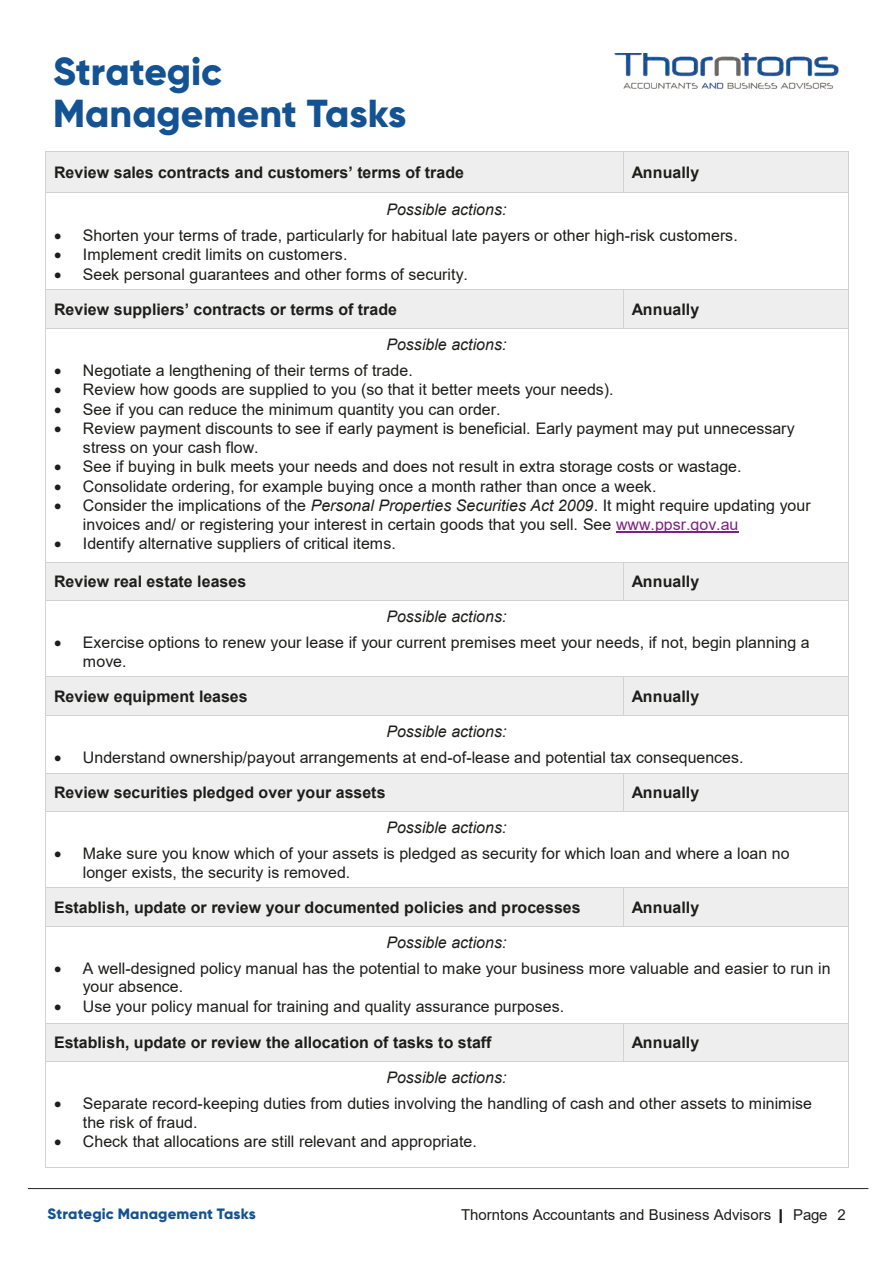
<style>
.page{position:relative;width:893px;height:1263px;background:#fff}
.page>*{position:absolute;margin:0;border:0;box-sizing:border-box;transform-origin:0 0}
.t1{font:800 39px/42px "Gilroy";color:#135293}
.t2{font:15.9px/18.3px "Arial";color:#1d1d1b}
.t3{font:700 15.9px "Arial";color:#1d1d1b}
.t4{font:italic 15.9px "Arial";color:#1d1d1b}
.t5{font:15px "Arial";color:#1d1d1b}
.t6{font:800 15px "Gilroy";letter-spacing:.01em;color:#135293}
.s1{font-style:italic}
.s2{color:#7b217f}
.s3{font-family:"Gilroy";font-weight:800}
</style>
<div class="page">
<hr style="left:28px;top:1188px;width:840px;height:1px;background:#1d1d1b">
<img style="left:614px;top:53px;width:225px;height:36px">
<div style="left:46px;top:152px;width:577px;height:40px;background:#eee"></div>
<div style="left:624px;top:152px;width:223px;height:40px;background:#eee"></div>
<hr style="left:46px;top:151px;width:577px;height:1px;background:#d2d2d1">
<hr style="left:624px;top:151px;width:224px;height:1px;background:#d2d2d1">
<hr style="left:45px;top:152px;width:1px;height:40px;background:#d2d2d1">
<hr style="left:623px;top:152px;width:1px;height:40px;background:#d2d2d1">
<hr style="left:848px;top:152px;width:1px;height:40px;background:#d2d2d1">
<hr style="left:46px;top:192px;width:577px;height:1px;background:#d2d2d1">
<hr style="left:624px;top:192px;width:224px;height:1px;background:#d2d2d1">
<hr style="left:45px;top:193px;width:1px;height:96px;background:#d2d2d1">
<hr style="left:848px;top:193px;width:1px;height:96px;background:#d2d2d1">
<div style="left:46px;top:290px;width:577px;height:38px;background:#eee"></div>
<div style="left:624px;top:290px;width:223px;height:38px;background:#eee"></div>
<hr style="left:46px;top:289px;width:577px;height:1px;background:#d2d2d1">
<hr style="left:624px;top:289px;width:224px;height:1px;background:#d2d2d1">
<hr style="left:45px;top:290px;width:1px;height:38px;background:#d2d2d1">
<hr style="left:623px;top:290px;width:1px;height:38px;background:#d2d2d1">
<hr style="left:848px;top:290px;width:1px;height:38px;background:#d2d2d1">
<hr style="left:616px;top:531px;width:123px;height:1px;background:#7b217f">
<hr style="left:46px;top:328px;width:577px;height:1px;background:#d2d2d1">
<hr style="left:624px;top:328px;width:224px;height:1px;background:#d2d2d1">
<hr style="left:45px;top:329px;width:1px;height:233px;background:#d2d2d1">
<hr style="left:848px;top:329px;width:1px;height:233px;background:#d2d2d1">
<div style="left:46px;top:562px;width:577px;height:38px;background:#eee"></div>
<div style="left:624px;top:562px;width:223px;height:38px;background:#eee"></div>
<hr style="left:46px;top:562px;width:577px;height:1px;background:#d2d2d1">
<hr style="left:624px;top:562px;width:224px;height:1px;background:#d2d2d1">
<hr style="left:45px;top:562px;width:1px;height:38px;background:#d2d2d1">
<hr style="left:623px;top:562px;width:1px;height:38px;background:#d2d2d1">
<hr style="left:848px;top:562px;width:1px;height:38px;background:#d2d2d1">
<hr style="left:46px;top:600px;width:577px;height:1px;background:#d2d2d1">
<hr style="left:624px;top:600px;width:224px;height:1px;background:#d2d2d1">
<hr style="left:45px;top:601px;width:1px;height:75px;background:#d2d2d1">
<hr style="left:848px;top:601px;width:1px;height:75px;background:#d2d2d1">
<div style="left:46px;top:677px;width:577px;height:38px;background:#eee"></div>
<div style="left:624px;top:677px;width:223px;height:38px;background:#eee"></div>
<hr style="left:46px;top:676px;width:577px;height:1px;background:#d2d2d1">
<hr style="left:624px;top:676px;width:224px;height:1px;background:#d2d2d1">
<hr style="left:45px;top:677px;width:1px;height:38px;background:#d2d2d1">
<hr style="left:623px;top:677px;width:1px;height:38px;background:#d2d2d1">
<hr style="left:848px;top:677px;width:1px;height:38px;background:#d2d2d1">
<hr style="left:46px;top:715px;width:577px;height:1px;background:#d2d2d1">
<hr style="left:624px;top:715px;width:224px;height:1px;background:#d2d2d1">
<hr style="left:45px;top:715px;width:1px;height:58px;background:#d2d2d1">
<hr style="left:848px;top:715px;width:1px;height:58px;background:#d2d2d1">
<div style="left:46px;top:773px;width:577px;height:38px;background:#eee"></div>
<div style="left:624px;top:773px;width:223px;height:38px;background:#eee"></div>
<hr style="left:46px;top:773px;width:577px;height:1px;background:#d2d2d1">
<hr style="left:624px;top:773px;width:224px;height:1px;background:#d2d2d1">
<hr style="left:45px;top:773px;width:1px;height:38px;background:#d2d2d1">
<hr style="left:623px;top:773px;width:1px;height:38px;background:#d2d2d1">
<hr style="left:848px;top:773px;width:1px;height:38px;background:#d2d2d1">
<hr style="left:46px;top:811px;width:577px;height:1px;background:#d2d2d1">
<hr style="left:624px;top:811px;width:224px;height:1px;background:#d2d2d1">
<hr style="left:45px;top:812px;width:1px;height:75px;background:#d2d2d1">
<hr style="left:848px;top:812px;width:1px;height:75px;background:#d2d2d1">
<div style="left:46px;top:888px;width:577px;height:38px;background:#eee"></div>
<div style="left:624px;top:888px;width:223px;height:38px;background:#eee"></div>
<hr style="left:46px;top:887px;width:577px;height:1px;background:#d2d2d1">
<hr style="left:624px;top:887px;width:224px;height:1px;background:#d2d2d1">
<hr style="left:45px;top:888px;width:1px;height:38px;background:#d2d2d1">
<hr style="left:623px;top:888px;width:1px;height:38px;background:#d2d2d1">
<hr style="left:848px;top:888px;width:1px;height:38px;background:#d2d2d1">
<hr style="left:46px;top:926px;width:577px;height:1px;background:#d2d2d1">
<hr style="left:624px;top:926px;width:224px;height:1px;background:#d2d2d1">
<hr style="left:45px;top:926px;width:1px;height:97px;background:#d2d2d1">
<hr style="left:848px;top:926px;width:1px;height:97px;background:#d2d2d1">
<div style="left:46px;top:1023px;width:577px;height:38px;background:#eee"></div>
<div style="left:624px;top:1023px;width:223px;height:38px;background:#eee"></div>
<hr style="left:46px;top:1023px;width:577px;height:1px;background:#d2d2d1">
<hr style="left:624px;top:1023px;width:224px;height:1px;background:#d2d2d1">
<hr style="left:45px;top:1023px;width:1px;height:38px;background:#d2d2d1">
<hr style="left:623px;top:1023px;width:1px;height:38px;background:#d2d2d1">
<hr style="left:848px;top:1023px;width:1px;height:38px;background:#d2d2d1">
<hr style="left:46px;top:1061px;width:577px;height:1px;background:#d2d2d1">
<hr style="left:624px;top:1061px;width:224px;height:1px;background:#d2d2d1">
<hr style="left:45px;top:1062px;width:1px;height:105px;background:#d2d2d1">
<hr style="left:46px;top:1167px;width:802px;height:1px;background:#d2d2d1">
<hr style="left:848px;top:1062px;width:1px;height:105px;background:#d2d2d1">
<h1 class="t1" style="left:53px;top:50px;width:355px">Strategic<br>Management Tasks</h1>
<p class="t3" style="left:54px;top:161px;width:411px">Review sales contracts and customers’ terms of trade</p>
<p class="t3" style="left:632px;top:161px;width:69px">Annually</p>
<p class="t4" style="left:386px;top:199px;width:121px">Possible actions:</p>
<p class="t2" style="left:54px;top:226px;width:685px">• Shorten your terms of trade, particularly for habitual late payers or other high-risk customers.</p>
<p class="t2" style="left:54px;top:245px;width:295px">• Implement credit limits on customers.</p>
<p class="t2" style="left:54px;top:265px;width:415px">• Seek personal guarantees and other forms of security.</p>
<p class="t3" style="left:54px;top:298px;width:344px">Review suppliers’ contracts or terms of trade</p>
<p class="t3" style="left:632px;top:298px;width:69px">Annually</p>
<p class="t4" style="left:386px;top:334px;width:122px">Possible actions:</p>
<p class="t2" style="left:54px;top:361px;width:360px">• Negotiate a lengthening of their terms of trade.</p>
<p class="t2" style="left:54px;top:381px;width:561px">• Review how goods are supplied to you (so that it better meets your needs).</p>
<p class="t2" style="left:54px;top:400px;width:448px">• See if you can reduce the minimum quantity you can order.</p>
<p class="t2" style="left:83px;top:420px;width:713px;text-indent:-29px">• Review payment discounts to see if early payment is beneficial. Early payment may put unnecessary stress on your cash flow.</p>
<p class="t2" style="left:54px;top:457px;width:689px">• See if buying in bulk meets your needs and does not result in extra storage costs or wastage.</p>
<p class="t2" style="left:54px;top:477px;width:604px">• Consolidate ordering, for example buying once a month rather than once a week.</p>
<p class="t2" style="left:83px;top:496px;width:729px;text-indent:-29px">• Consider the implications of the <span class="s1">Personal Properties Securities Act 2009</span>. It might require updating your invoices and/ or registering your interest in certain goods that you sell. See <span class="s2">www.ppsr.gov.au</span></p>
<p class="t2" style="left:54px;top:534px;width:343px">• Identify alternative suppliers of critical items.</p>
<p class="t3" style="left:54px;top:570px;width:194px">Review real estate leases</p>
<p class="t3" style="left:632px;top:570px;width:69px">Annually</p>
<p class="t4" style="left:386px;top:606px;width:121px">Possible actions:</p>
<p class="t2" style="left:83px;top:633px;width:728px;text-indent:-29px">• Exercise options to renew your lease if your current premises meet your needs, if not, begin planning a move.</p>
<p class="t3" style="left:54px;top:685px;width:195px">Review equipment leases</p>
<p class="t3" style="left:632px;top:685px;width:69px">Annually</p>
<p class="t4" style="left:386px;top:721px;width:121px">Possible actions:</p>
<p class="t2" style="left:54px;top:748px;width:691px">• Understand ownership/payout arrangements at end-of-lease and potential tax consequences.</p>
<p class="t3" style="left:54px;top:781px;width:333px">Review securities pledged over your assets</p>
<p class="t3" style="left:632px;top:781px;width:69px">Annually</p>
<p class="t4" style="left:386px;top:817px;width:121px">Possible actions:</p>
<p class="t2" style="left:83px;top:844px;width:708px;text-indent:-29px">• Make sure you know which of your assets is pledged as security for which loan and where a loan no longer exists, the security is removed.</p>
<p class="t3" style="left:54px;top:896px;width:528px">Establish, update or review your documented policies and processes</p>
<p class="t3" style="left:632px;top:896px;width:69px">Annually</p>
<p class="t4" style="left:386px;top:932px;width:121px">Possible actions:</p>
<p class="t2" style="left:83px;top:959px;width:749px;text-indent:-29px">• A well-designed policy manual has the potential to make your business more valuable and easier to run in your absence.</p>
<p class="t2" style="left:54px;top:997px;width:511px">• Use your policy manual for training and quality assurance purposes.</p>
<p class="t3" style="left:54px;top:1031px;width:439px">Establish, update or review the allocation of tasks to staff</p>
<p class="t3" style="left:632px;top:1031px;width:69px">Annually</p>
<p class="t4" style="left:386px;top:1067px;width:121px">Possible actions:</p>
<p class="t2" style="left:83px;top:1094px;width:731px;text-indent:-29px">• Separate record-keeping duties from duties involving the handling of cash and other assets to minimise the risk of fraud.</p>
<p class="t2" style="left:54px;top:1132px;width:424px">• Check that allocations are still relevant and appropriate.</p>
<p class="t6" style="left:48px;top:1204px;width:210px">Strategic Management Tasks</p>
<p class="t5" style="left:461px;top:1204px;width:386px">Thorntons Accountants and Business Advisors <span class="s3">|</span> Page 2</p>
</div>
